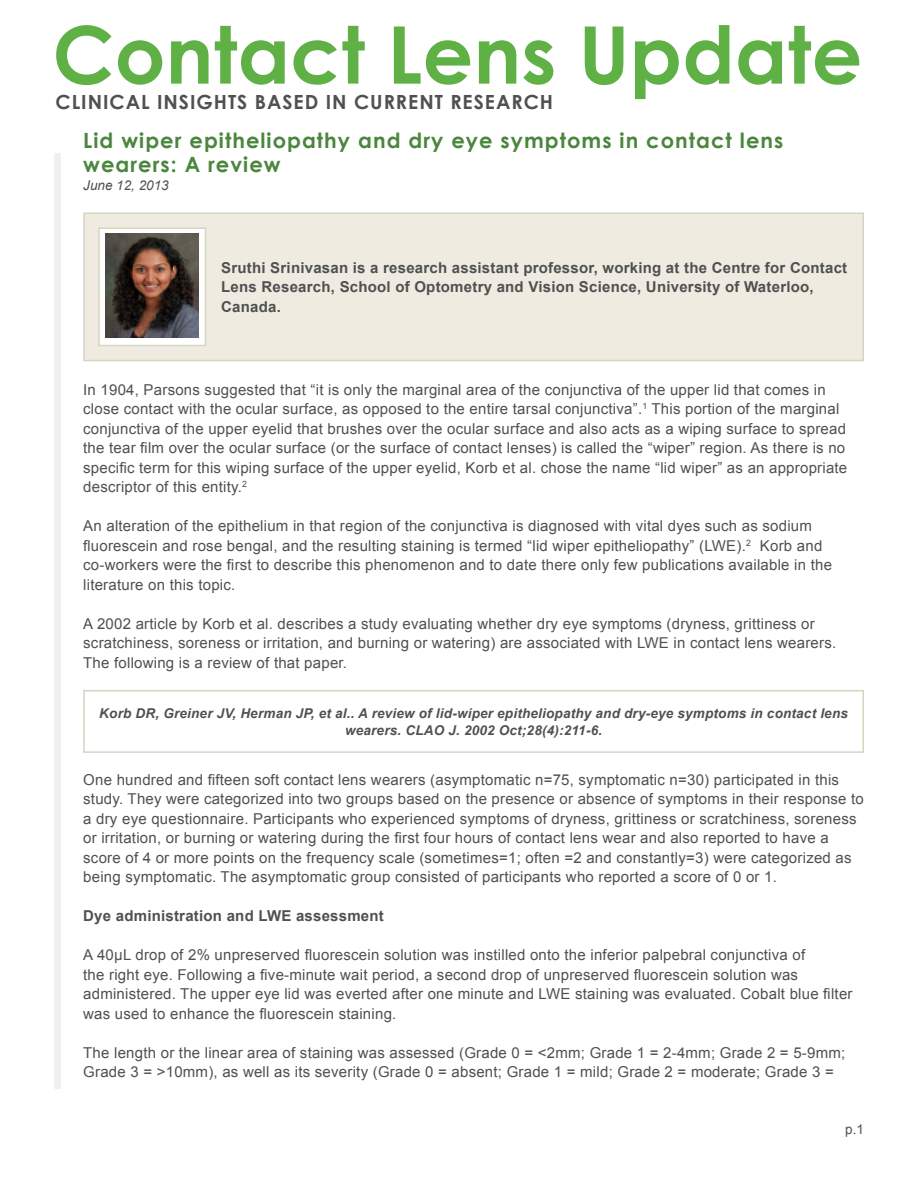
<style>
.page{position:relative;width:918px;height:1188px;background:#fff}
.page>*{position:absolute;margin:0;border:0;box-sizing:border-box;transform-origin:0 0}
.t1{font:700 79.5px "Century Gothic";color:#5fb045}
.Article_Heading{font:700 21px/24px "Century Gothic";letter-spacing:.05em;color:#4b863e}
.t2{font:700 19.5px "Century Gothic";letter-spacing:.05em;color:#4f5050}
.Text{font:15px/19.5px "Arial";letter-spacing:.015em;color:#4f5050}
.Image_Text{font:700 15px/19.5px "Arial";letter-spacing:.015em;color:#4f5050}
.Text-2{font:700 15px "Arial";letter-spacing:.015em;color:#4f5050}
.Text_Reference{font:italic 700 13.5px/16.5px "Arial";letter-spacing:.015em;color:#4f5050;text-align:center}
.Date{font:italic 13.5px "Arial";color:#4f5050}
.Page_Number{font:13.5px "Arial";color:#4f5050}
</style>
<div class="page">
<div style="left:54px;top:154px;width:7px;height:935px;background:#eff0f0"></div>
<div style="left:83px;top:212px;width:781px;height:149px;background:#efebe1;border:2px solid #d5d5c2"></div>
<div style="left:98px;top:227px;width:108px;height:119px;background:#fff;border:2px solid #d5d5c2"></div>
<img style="left:106px;top:233px;width:93px;height:104px">
<div style="left:83px;top:690px;width:781px;height:63px;border:2px solid #d5d5c2"></div>
<h1 class="t1" style="left:52px;top:-6px;width:811px">Contact Lens Update</h1>
<h3 class="t2" style="left:56px;top:87px;width:499px">CLINICAL INSIGHTS BASED IN CURRENT RESEARCH</h3>
<p class="Article_Heading" style="left:83px;top:127px;width:702px">Lid wiper epitheliopathy and dry eye symptoms in contact lens wearers: A review</p>
<p class="Date" style="left:83px;top:177px;width:87px">June 12, 2013</p>
<p class="Image_Text" style="left:221px;top:258px;width:627px">Sruthi Srinivasan is a research assistant professor, working at the Centre for Contact<br>Lens Research, School of Optometry and Vision Science, University of Waterloo,<br>Canada.</p>
<p class="Text" style="left:83px;top:380px;width:766px">In 1904, Parsons suggested that “it is only the marginal area of the conjunctiva of the upper lid that comes in close contact with the ocular surface, as opposed to the entire tarsal conjunctiva”.<sup>1</sup> This portion of the marginal conjunctiva of the upper eyelid that brushes over the ocular surface and also acts as a wiping surface to spread the tear film over the ocular surface (or the surface of contact lenses) is called the “wiper” region. As there is no specific term for this wiping surface of the upper eyelid, Korb et al. chose the name “lid wiper” as an appropriate descriptor of this entity.<sup>2</sup></p>
<p class="Text" style="left:83px;top:516px;width:750px">An alteration of the epithelium in that region of the conjunctiva is diagnosed with vital dyes such as sodium fluorescein and rose bengal, and the resulting staining is termed “lid wiper epitheliopathy” (LWE).<sup>2</sup> Korb and co-workers were the first to describe this phenomenon and to date there only few publications available in the literature on this topic.</p>
<p class="Text" style="left:83px;top:614px;width:755px">A 2002 article by Korb et al. describes a study evaluating whether dry eye symptoms (dryness, grittiness or scratchiness, soreness or irritation, and burning or watering) are associated with LWE in contact lens wearers.<br>The following is a review of that paper.</p>
<p class="Text_Reference" style="left:99px;top:706px;width:750px">Korb DR, Greiner JV, Herman JP, et al.. A review of lid-wiper epitheliopathy and dry-eye symptoms in contact lens wearers. CLAO J. 2002 Oct;28(4):211-6.</p>
<p class="Text" style="left:83px;top:770px;width:782px">One hundred and fifteen soft contact lens wearers (asymptomatic n=75, symptomatic n=30) participated in this study. They were categorized into two groups based on the presence or absence of symptoms in their response to a dry eye questionnaire. Participants who experienced symptoms of dryness, grittiness or scratchiness, soreness or irritation, or burning or watering during the first four hours of contact lens wear and also reported to have a score of 4 or more points on the frequency scale (sometimes=1; often =2 and constantly=3) were categorized as being symptomatic. The asymptomatic group consisted of participants who reported a score of 0 or 1.</p>
<p class="Text-2" style="left:83px;top:906px;width:302px">Dye administration and LWE assessment</p>
<p class="Text" style="left:83px;top:945px;width:771px">A 40µL drop of 2% unpreserved fluorescein solution was instilled onto the inferior palpebral conjunctiva of<br>the right eye. Following a five-minute wait period, a second drop of unpreserved fluorescein solution was administered. The upper eye lid was everted after one minute and LWE staining was evaluated. Cobalt blue filter was used to enhance the fluorescein staining.</p>
<p class="Text" style="left:83px;top:1043px;width:764px">The length or the linear area of staining was assessed (Grade 0 = &lt;2mm; Grade 1 = 2-4mm; Grade 2 = 5-9mm;<br>Grade 3 = &gt;10mm), as well as its severity (Grade 0 = absent; Grade 1 = mild; Grade 2 = moderate; Grade 3 =</p>
<p class="Page_Number" style="left:845px;top:1120px;width:20px">p.1</p>
</div>
